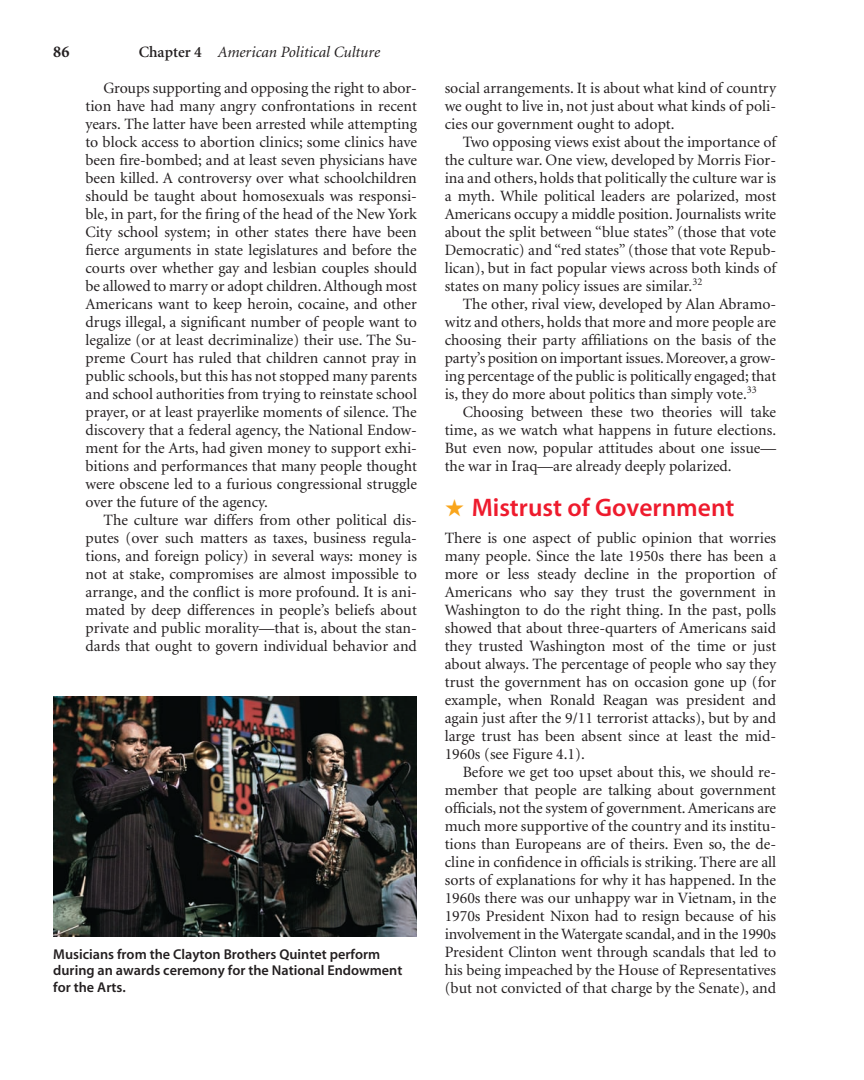
<style>
.page{position:relative;width:864px;height:1080px;background:#fff}
.page>*{position:absolute;margin:0;border:0;box-sizing:border-box;transform-origin:0 0}
.t1{font:25.5px "Myriad Sem";color:#ee1b2d}
.t2{font:700 16.5px "Minion";color:#231f20}
.t3{font:15.75px "Minion";color:#231f20}
.t4{font:italic 15.75px "Minion";color:#231f20}
.t5{font:14.25px/16.5px "Myriad Sem";color:#231f20}
.s1{font-weight:600;font-style:normal}
.s2{color:#f9a51b}
</style>
<div class="page">
<img style="left:53px;top:696px;width:363px;height:240px">
<p class="t2" style="left:53px;top:45px;width:18px">86</p>
<p class="t4" style="left:139px;top:46px;width:243px"><span class="s1">Chapter 4</span> American Political Culture</p>
<p class="t3" style="left:104px;top:81px;width:315px">Groups supporting and opposing the right to abor-</p>
<p class="t3" style="left:85px;top:99px;width:333px">tion have had many angry confrontations in recent</p>
<p class="t3" style="left:85px;top:117px;width:333px">years. The latter have been arrested while attempting</p>
<p class="t3" style="left:85px;top:135px;width:333px">to block access to abortion clinics; some clinics have</p>
<p class="t3" style="left:85px;top:153px;width:333px">been fire-bombed; and at least seven physicians have</p>
<p class="t3" style="left:85px;top:171px;width:333px">been killed. A controversy over what schoolchildren</p>
<p class="t3" style="left:85px;top:189px;width:333px">should be taught about homosexuals was responsi-</p>
<p class="t3" style="left:85px;top:207px;width:333px">ble, in part, for the firing of the head of the New York</p>
<p class="t3" style="left:85px;top:225px;width:333px">City school system; in other states there have been</p>
<p class="t3" style="left:85px;top:243px;width:333px">fierce arguments in state legislatures and before the</p>
<p class="t3" style="left:85px;top:261px;width:333px">courts over whether gay and lesbian couples should</p>
<p class="t3" style="left:85px;top:279px;width:333px">be allowed to marry or adopt children. Although most</p>
<p class="t3" style="left:85px;top:297px;width:333px">Americans want to keep heroin, cocaine, and other</p>
<p class="t3" style="left:85px;top:315px;width:333px">drugs illegal, a significant number of people want to</p>
<p class="t3" style="left:85px;top:333px;width:333px">legalize (or at least decriminalize) their use. The Su-</p>
<p class="t3" style="left:85px;top:351px;width:333px">preme Court has ruled that children cannot pray in</p>
<p class="t3" style="left:85px;top:369px;width:333px">public schools, but this has not stopped many parents</p>
<p class="t3" style="left:85px;top:387px;width:333px">and school authorities from trying to reinstate school</p>
<p class="t3" style="left:85px;top:405px;width:333px">prayer, or at least prayerlike moments of silence. The</p>
<p class="t3" style="left:85px;top:423px;width:333px">discovery that a federal agency, the National Endow-</p>
<p class="t3" style="left:85px;top:441px;width:333px">ment for the Arts, had given money to support exhi-</p>
<p class="t3" style="left:85px;top:459px;width:333px">bitions and performances that many people thought</p>
<p class="t3" style="left:85px;top:477px;width:333px">were obscene led to a furious congressional struggle</p>
<p class="t3" style="left:85px;top:495px;width:184px">over the future of the agency.</p>
<p class="t3" style="left:104px;top:513px;width:315px">The culture war differs from other political dis-</p>
<p class="t3" style="left:85px;top:531px;width:333px">putes (over such matters as taxes, business regula-</p>
<p class="t3" style="left:85px;top:550px;width:333px">tions, and foreign policy) in several ways: money is</p>
<p class="t3" style="left:85px;top:568px;width:333px">not at stake, compromises are almost impossible to</p>
<p class="t3" style="left:85px;top:586px;width:333px">arrange, and the conflict is more profound. It is ani-</p>
<p class="t3" style="left:85px;top:604px;width:333px">mated by deep differences in people’s beliefs about</p>
<p class="t3" style="left:85px;top:622px;width:333px">private and public morality—that is, about the stan-</p>
<p class="t3" style="left:85px;top:640px;width:333px">dards that ought to govern individual behavior and</p>
<p class="t5" style="left:53px;top:947px;width:351px">Musicians from the Clayton Brothers Quintet perform during an awards ceremony for the National Endowment for the Arts.</p>
<p class="t3" style="left:445px;top:82px;width:333px">social arrangements. It is about what kind of country</p>
<p class="t3" style="left:445px;top:100px;width:333px">we ought to live in, not just about what kinds of poli-</p>
<p class="t3" style="left:445px;top:118px;width:231px">cies our government ought to adopt.</p>
<p class="t3" style="left:463px;top:136px;width:315px">Two opposing views exist about the importance of</p>
<p class="t3" style="left:445px;top:154px;width:333px">the culture war. One view, developed by Morris Fior-</p>
<p class="t3" style="left:445px;top:172px;width:333px">ina and others, holds that politically the culture war is</p>
<p class="t3" style="left:445px;top:190px;width:333px">a myth. While political leaders are polarized, most</p>
<p class="t3" style="left:445px;top:208px;width:333px">Americans occupy a middle position. Journalists write</p>
<p class="t3" style="left:445px;top:226px;width:333px">about the split between “blue states” (those that vote</p>
<p class="t3" style="left:445px;top:244px;width:333px">Democratic) and “red states” (those that vote Repub-</p>
<p class="t3" style="left:445px;top:262px;width:333px">lican), but in fact popular views across both kinds of</p>
<p class="t3" style="left:445px;top:280px;width:259px">states on many policy issues are similar.<sup>32</sup></p>
<p class="t3" style="left:463px;top:297px;width:315px">The other, rival view, developed by Alan Abramo-</p>
<p class="t3" style="left:445px;top:315px;width:333px">witz and others, holds that more and more people are</p>
<p class="t3" style="left:445px;top:333px;width:333px">choosing their party affiliations on the basis of the</p>
<p class="t3" style="left:445px;top:351px;width:333px">party’s position on important issues. Moreover, a grow-</p>
<p class="t3" style="left:445px;top:369px;width:333px">ing percentage of the public is politically engaged; that</p>
<p class="t3" style="left:445px;top:387px;width:314px">is, they do more about politics than simply vote.<sup>33</sup></p>
<p class="t3" style="left:463px;top:405px;width:315px">Choosing between these two theories will take</p>
<p class="t3" style="left:445px;top:423px;width:333px">time, as we watch what happens in future elections.</p>
<p class="t3" style="left:445px;top:441px;width:333px">But even now, popular attitudes about one issue—</p>
<p class="t3" style="left:445px;top:459px;width:288px">the war in Iraq—are already deeply polarized.</p>
<p class="t1" style="left:445px;top:497px;width:291px"><span class="s2">★</span> Mistrust of Government</p>
<p class="t3" style="left:445px;top:531px;width:333px">There is one aspect of public opinion that worries</p>
<p class="t3" style="left:445px;top:549px;width:333px">many people. Since the late 1950s there has been a</p>
<p class="t3" style="left:445px;top:567px;width:333px">more or less steady decline in the proportion of</p>
<p class="t3" style="left:445px;top:585px;width:333px">Americans who say they trust the government in</p>
<p class="t3" style="left:445px;top:603px;width:333px">Washington to do the right thing. In the past, polls</p>
<p class="t3" style="left:445px;top:621px;width:333px">showed that about three-quarters of Americans said</p>
<p class="t3" style="left:445px;top:639px;width:333px">they trusted Washington most of the time or just</p>
<p class="t3" style="left:445px;top:657px;width:333px">about always. The percentage of people who say they</p>
<p class="t3" style="left:445px;top:675px;width:333px">trust the government has on occasion gone up (for</p>
<p class="t3" style="left:445px;top:693px;width:333px">example, when Ronald Reagan was president and</p>
<p class="t3" style="left:445px;top:711px;width:333px">again just after the 9/11 terrorist attacks), but by and</p>
<p class="t3" style="left:445px;top:729px;width:333px">large trust has been absent since at least the mid-</p>
<p class="t3" style="left:445px;top:747px;width:142px">1960s (see Figure 4.1).</p>
<p class="t3" style="left:463px;top:765px;width:315px">Before we get too upset about this, we should re-</p>
<p class="t3" style="left:445px;top:783px;width:333px">member that people are talking about government</p>
<p class="t3" style="left:445px;top:801px;width:333px">officials, not the system of government. Americans are</p>
<p class="t3" style="left:445px;top:819px;width:333px">much more supportive of the country and its institu-</p>
<p class="t3" style="left:445px;top:837px;width:333px">tions than Europeans are of theirs. Even so, the de-</p>
<p class="t3" style="left:445px;top:855px;width:333px">cline in confidence in officials is striking. There are all</p>
<p class="t3" style="left:445px;top:873px;width:333px">sorts of explanations for why it has happened. In the</p>
<p class="t3" style="left:445px;top:891px;width:333px">1960s there was our unhappy war in Vietnam, in the</p>
<p class="t3" style="left:445px;top:909px;width:333px">1970s President Nixon had to resign because of his</p>
<p class="t3" style="left:445px;top:927px;width:333px">involvement in the Watergate scandal, and in the 1990s</p>
<p class="t3" style="left:445px;top:945px;width:333px">President Clinton went through scandals that led to</p>
<p class="t3" style="left:445px;top:963px;width:333px">his being impeached by the House of Representatives</p>
<p class="t3" style="left:445px;top:981px;width:333px">(but not convicted of that charge by the Senate), and</p>
</div>
